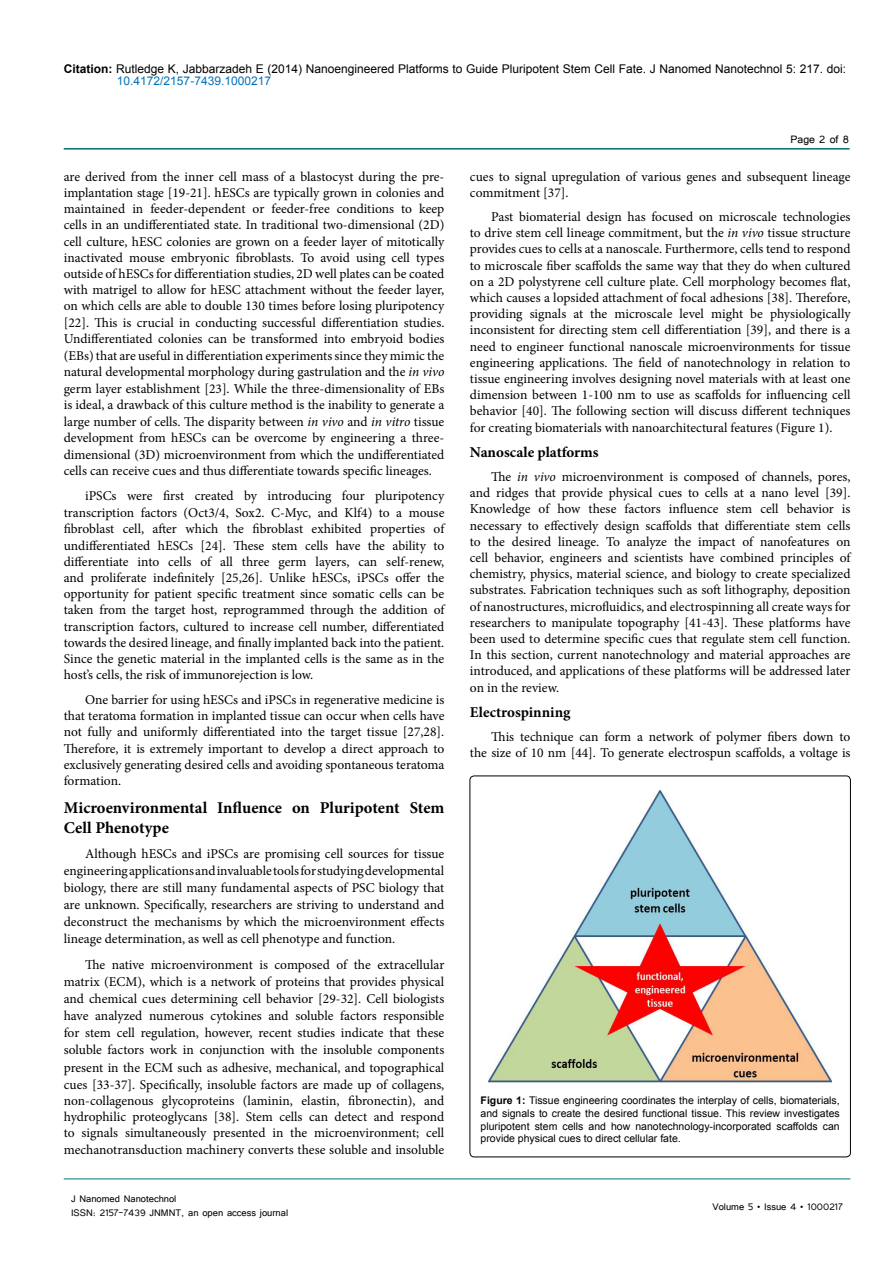
<style>
.page{position:relative;width:893px;height:1263px;background:#fff}
.page>*{position:absolute;margin:0;border:0;box-sizing:border-box;transform-origin:0 0}
.t1{font:700 16.5px/19.8px "Minion Pro";letter-spacing:-.005em;color:#000}
.t2{font:700 15px "Minion Pro";color:#000}
.t3{font:13.5px/16.2px "Minion Pro";color:#000;text-align:justify}
.t4{font:13.5px "Tunga";color:#000}
.t5{font:12px/12.6px "Arial";color:#000}
.t6{font:12px/14.4px "Tunga";color:#000}
.t7{font:10.5px/12.6px "Arial";color:#000;text-align:justify}
.s1{font-weight:700}
.s2{color:#0072bc}
.s3{font-style:italic}
</style>
<div class="page">
<hr style="left:64px;top:148px;width:786px;height:2px;background:#007071">
<hr style="left:64px;top:1179px;width:786px;height:1px;background:#007071">
<div style="left:470px;top:776px;width:380px;height:381px;border:1px solid #010000;border-radius:4px"></div>
<img style="left:489px;top:791px;width:342px;height:292px">
<p class="t5" style="left:117px;top:62px;width:731px;text-indent:-53px"><span class="s1">Citation:</span> Rutledge K, Jabbarzadeh E (2014) Nanoengineered Platforms to Guide Pluripotent Stem Cell Fate. J Nanomed Nanotechnol 5: 217. doi:<br><span class="s2">10.4172/2157-7439.1000217</span></p>
<p class="t3" style="left:64px;top:168px;width:382px">are derived from the inner cell mass of a blastocyst during the pre&shy;implantation stage [19-21]. hESCs are typically grown in colonies and maintained in feeder-dependent or feeder-free conditions to keep cells in an undifferentiated state. In traditional two-dimensional (2D) cell culture, hESC colonies are grown on a feeder layer of mitotically inactivated mouse embryonic fibroblasts. To avoid using cell types outside of hESCs for differentiation studies, 2D well plates can be coated with matrigel to allow for hESC attachment without the feeder layer, on which cells are able to double 130 times before losing pluripotency [22]. This is crucial in conducting successful differentiation studies.<br>Undifferentiated colonies can be transformed into embryoid bodies (EBs) that are useful in differentiation experiments since they mimic the natural developmental morphology during gastrulation and the <span class="s3">in vivo </span>germ layer establishment [23]. While the three-dimensionality of EBs is ideal, a drawback of this culture method is the inability to generate a large number of cells. The disparity between <span class="s3">in vivo</span> and <span class="s3">in vitro</span> tissue development from hESCs can be overcome by engineering a three&shy;dimensional (3D) microenvironment from which the undifferentiated cells can receive cues and thus differentiate towards specific lineages.</p>
<p class="t3" style="left:64px;top:488px;width:382px;text-indent:21px">iPSCs were first created by introducing four pluripotency transcription factors (Oct3/4, Sox2. C-Myc, and Klf4) to a mouse fibroblast cell, after which the fibroblast exhibited properties of undifferentiated hESCs [24]. These stem cells have the ability to differentiate into cells of all three germ layers, can self-renew, and proliferate indefinitely [25,26]. Unlike hESCs, iPSCs offer the opportunity for patient specific treatment since somatic cells can be taken from the target host, reprogrammed through the addition of transcription factors, cultured to increase cell number, differentiated towards the desired lineage, and finally implanted back into the patient.<br>Since the genetic material in the implanted cells is the same as in the host’s cells, the risk of immunorejection is low.</p>
<p class="t3" style="left:64px;top:692px;width:382px;text-indent:21px">One barrier for using hESCs and iPSCs in regenerative medicine is that teratoma formation in implanted tissue can occur when cells have not fully and uniformly differentiated into the target tissue [27,28].<br>Therefore, it is extremely important to develop a direct approach to exclusively generating desired cells and avoiding spontaneous teratoma formation.</p>
<p class="t1" style="left:64px;top:798px;width:382px">Microenvironmental Influence on Pluripotent Stem<br>Cell Phenotype</p>
<p class="t3" style="left:64px;top:845px;width:382px;line-height:17.1px;text-indent:21px">Although hESCs and iPSCs are promising cell sources for tissue engineering applications and invaluable tools for studying developmental biology, there are still many fundamental aspects of PSC biology that are unknown. Specifically, researchers are striving to understand and deconstruct the mechanisms by which the microenvironment effects lineage determination, as well as cell phenotype and function.</p>
<p class="t3" style="left:64px;top:956px;width:382px;line-height:16.8px;text-indent:21px">The native microenvironment is composed of the extracellular matrix (ECM), which is a network of proteins that provides physical and chemical cues determining cell behavior [29-32]. Cell biologists have analyzed numerous cytokines and soluble factors responsible for stem cell regulation, however, recent studies indicate that these soluble factors work in conjunction with the insoluble components present in the ECM such as adhesive, mechanical, and topographical cues [33-37]. Specifically, insoluble factors are made up of collagens, non-collagenous glycoproteins (laminin, elastin, fibronectin), and hydrophilic proteoglycans [38]. Stem cells can detect and respond to signals simultaneously presented in the microenvironment; cell mechanotransduction machinery converts these soluble and insoluble</p>
<p class="t6" style="left:71px;top:1190px;width:219px">J Nanomed Nanotechnol<br>ISSN: 2157-7439 JNMNT, an open access journal</p>
<p class="t4" style="left:790px;top:131px;width:60px">Page 2 of 8</p>
<p class="t3" style="left:470px;top:168px;width:382px">cues to signal upregulation of various genes and subsequent lineage commitment [37].</p>
<p class="t3" style="left:470px;top:209px;width:382px;text-indent:21px">Past biomaterial design has focused on microscale technologies to drive stem cell lineage commitment, but the <span class="s3">in vivo</span> tissue structure provides cues to cells at a nanoscale. Furthermore, cells tend to respond to microscale fiber scaffolds the same way that they do when cultured on a 2D polystyrene cell culture plate. Cell morphology becomes flat, which causes a lopsided attachment of focal adhesions [38]. Therefore, providing signals at the microscale level might be physiologically inconsistent for directing stem cell differentiation [39], and there is a need to engineer functional nanoscale microenvironments for tissue engineering applications. The field of nanotechnology in relation to tissue engineering involves designing novel materials with at least one dimension between 1-100 nm to use as scaffolds for influencing cell behavior [40]. The following section will discuss different techniques for creating biomaterials with nanoarchitectural features (Figure 1).</p>
<p class="t2" style="left:470px;top:442px;width:130px">Nanoscale platforms</p>
<p class="t3" style="left:470px;top:469px;width:382px;text-indent:21px">The <span class="s3">in vivo</span> microenvironment is composed of channels, pores, and ridges that provide physical cues to cells at a nano level [39].<br>Knowledge of how these factors influence stem cell behavior is necessary to effectively design scaffolds that differentiate stem cells to the desired lineage. To analyze the impact of nanofeatures on cell behavior, engineers and scientists have combined principles of chemistry, physics, material science, and biology to create specialized substrates. Fabrication techniques such as soft lithography, deposition of nanostructures, microfluidics, and electrospinning all create ways for researchers to manipulate topography [41-43]. These platforms have been used to determine specific cues that regulate stem cell function.<br>In this section, current nanotechnology and material approaches are introduced, and applications of these platforms will be addressed later on in the review.</p>
<p class="t2" style="left:470px;top:702px;width:102px">Electrospinning</p>
<p class="t3" style="left:470px;top:729px;width:382px;text-align:right">This technique can form a network of polymer fibers down to<br>the size of 10 nm [44]. To generate electrospun scaffolds, a voltage is</p>
<p class="t7" style="left:481px;top:1094px;width:361px"><span class="s1">Figure 1:</span> Tissue engineering coordinates the interplay of cells, biomaterials, and signals to create the desired functional tissue. This review investigates pluripotent stem cells and how nanotechnology-incorporated scaffolds can provide physical cues to direct cellular fate.</p>
<p class="t6" style="left:712px;top:1199px;width:132px">Volume 5 • Issue 4 • 1000217</p>
</div>
